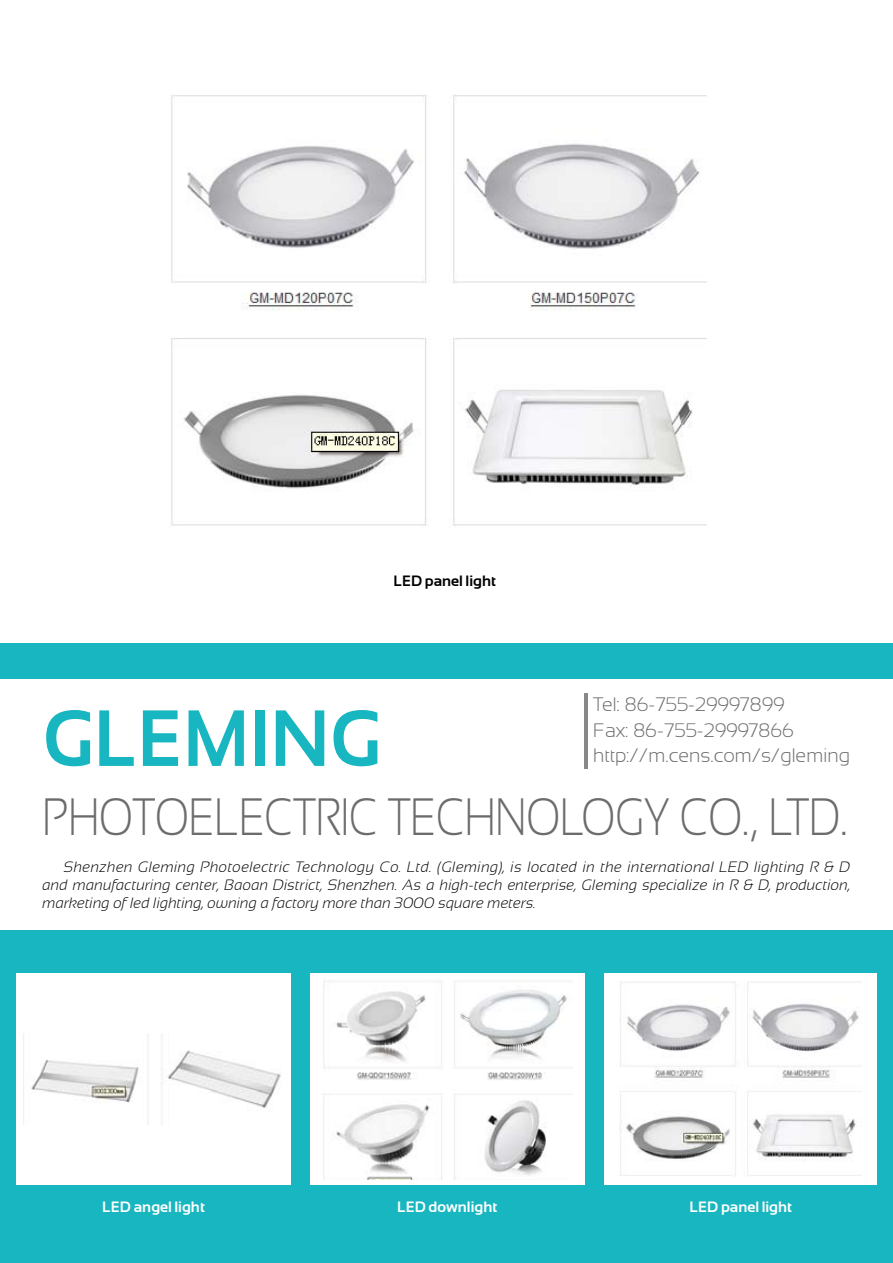
<style>
.page{position:relative;width:893px;height:1263px;background:#fff}
.page>*{position:absolute;margin:0;border:0;box-sizing:border-box;transform-origin:0 0}
.t1{font:700 79.5px "Sansation";color:#17b6c0;scale:.95 1}
.t2{font:300 52.5px "Sansation";color:#6d6c6c;scale:.81 1}
.t3{font:300 19.5px/25.5px "Sansation";color:#6d6c6c}
.t4{font:italic 300 15px/18px "Sansation";color:#000;text-align:justify}
.t5{font:700 15px "Sansation";color:#fff}
.t6{font:700 15px "Sansation";color:#000}
</style>
<div class="page">
<div style="left:0;top:643px;width:893px;height:620px;background:#17b6c0"></div>
<div style="left:0;top:679px;width:893px;height:251px;background:#fff"></div>
<div style="left:17px;top:973px;width:274px;height:212px;background:#fff"></div>
<div style="left:310px;top:973px;width:274px;height:212px;background:#fff"></div>
<div style="left:604px;top:973px;width:272px;height:212px;background:#fff"></div>
<hr style="left:585px;top:693px;width:3px;height:76px;background:#86888a">
<img style="left:171px;top:95px;width:535px;height:431px">
<img style="left:619px;top:981px;width:242px;height:196px">
<img style="left:23px;top:1034px;width:258px;height:90px">
<img style="left:323px;top:981px;width:249px;height:198px">
<p class="t6" style="left:393px;top:572px;width:104px">LED panel light</p>
<h3 class="t3" style="left:593px;top:692px;width:258px">Tel: 86-755-29997899<br>Fax: 86-755-29997866 http://m.cens.com/s/gleming</h3>
<h1 class="t1" style="left:43px;top:694px;width:350px">Gleming</h1>
<h2 class="t2" style="left:43px;top:787px;width:995px">Photoelectric Technology Co., Ltd.</h2>
<p class="t4" style="left:43px;top:858px;width:809px;text-indent:21px">Shenzhen Gleming Photoelectric Technology Co. Ltd. (Gleming), is located in the international LED lighting R &amp; D and manufacturing center, Baoan District, Shenzhen. As a high-tech enterprise, Gleming specialize in R &amp; D, production, marketing of led lighting, owning a factory more than 3000 square meters.</p>
<p class="t5" style="left:102px;top:1199px;width:104px">LED angel light</p>
<p class="t5" style="left:397px;top:1199px;width:102px">LED downlight</p>
<p class="t5" style="left:689px;top:1199px;width:104px">LED panel light</p>
</div>
